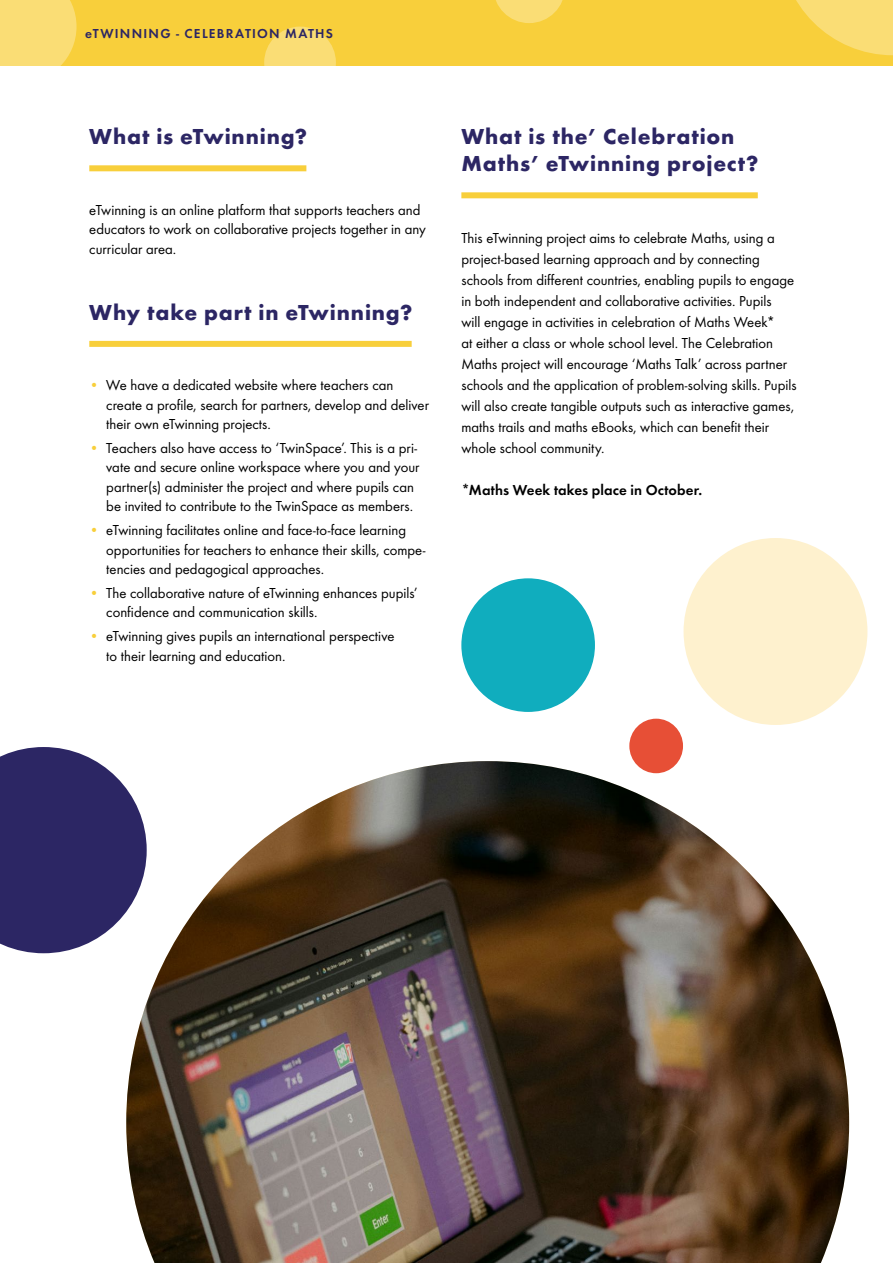
<style>
.page{position:relative;width:893px;height:1263px;background:#fff}
.page>*{position:absolute;margin:0;border:0;box-sizing:border-box;transform-origin:0 0}
.t1{font:700 22.5px/27px "Futura";letter-spacing:.04em;color:#2c2664}
.t2{font:15px/19.5px "Futura Boo";color:#000}
.t3{font:15px "Futura Dem";letter-spacing:.005em;color:#000}
.t4{font:13.5px "Futura Dem";letter-spacing:.095em;color:#2c2664}
.s1{color:#f8cf3b}
</style>
<div class="page">
<div style="left:0;top:0;width:893px;height:66px;background:#f8cf3b"></div>
<div style="left:0;top:0;width:77px;height:66px;background:#fadd75"></div>
<svg style="left:264px;top:27px;width:72px;height:39px"></svg>
<svg style="left:496px;top:0;width:67px;height:23px"></svg>
<svg style="left:796px;top:0;width:97px;height:55px"></svg>
<div style="left:89px;top:165px;width:217px;height:6px;background:#f8cf3b"></div>
<div style="left:89px;top:341px;width:323px;height:6px;background:#f8cf3b"></div>
<div style="left:461px;top:192px;width:297px;height:6px;background:#f8cf3b"></div>
<svg style="left:0;top:747px;width:126px;height:206px;background:#3d3770"></svg>
<div style="left:684px;top:538px;width:183px;height:187px;background:#fef1ce;border-radius:50%"></div>
<div style="left:629px;top:719px;width:54px;height:54px;background:#e74f36;border-radius:50%"></div>
<img style="left:126px;top:761px;width:723px;height:502px">
<div style="left:461px;top:578px;width:134px;height:134px;background:#10adbe;border-radius:50%"></div>
<p class="t4" style="left:85px;top:24px;width:249px">eTWINNING - CELEBRATION MATHS</p>
<h1 class="t1" style="left:89px;top:122px;width:219px">What is eTwinning?</h1>
<p class="t2" style="left:89px;top:199px;width:338px">eTwinning is an online platform that supports teachers and educators to work on collaborative projects together in any curricular area.</p>
<h1 class="t1" style="left:89px;top:297px;width:325px">Why take part in eTwinning?</h1>
<p class="t2" style="left:106px;top:375px;width:324px;text-indent:-17px"><span class="s1">•</span> We have a dedicated website where teachers can create a profile, search for partners, develop and deliver their own eTwinning projects.</p>
<p class="t2" style="left:106px;top:437px;width:315px;text-indent:-17px"><span class="s1">•</span> Teachers also have access to ‘TwinSpace’. This is a pri&shy;vate and secure online workspace where you and your partner(s) administer the project and where pupils can be invited to contribute to the TwinSpace as members.</p>
<p class="t2" style="left:106px;top:520px;width:321px;text-indent:-17px"><span class="s1">•</span> eTwinning facilitates online and face-to-face learning opportunities for teachers to enhance their skills, compe&shy;tencies and pedagogical approaches.</p>
<p class="t2" style="left:106px;top:582px;width:313px;text-indent:-17px"><span class="s1">•</span> The collaborative nature of eTwinning enhances pupils’ confidence and communication skills.</p>
<p class="t2" style="left:106px;top:626px;width:290px;text-indent:-17px"><span class="s1">•</span> eTwinning gives pupils an international perspective to their learning and education.</p>
<h1 class="t1" style="left:461px;top:122px;width:299px">What is the’ Celebration<br>Maths’ eTwinning project?</h1>
<p class="t2" style="left:461px;top:227px;width:337px;line-height:21px">This eTwinning project aims to celebrate Maths, using a project-based learning approach and by connecting schools from different countries, enabling pupils to engage in both independent and collaborative activities. Pupils<br>will engage in activities in celebration of Maths Week*<br>at either a class or whole school level. The Celebration Maths project will encourage ‘Maths Talk’ across partner schools and the application of problem-solving skills. Pupils will also create tangible outputs such as interactive games, maths trails and maths eBooks, which can benefit their whole school community.</p>
<p class="t3" style="left:461px;top:480px;width:242px">*Maths Week takes place in October.</p>
</div>
